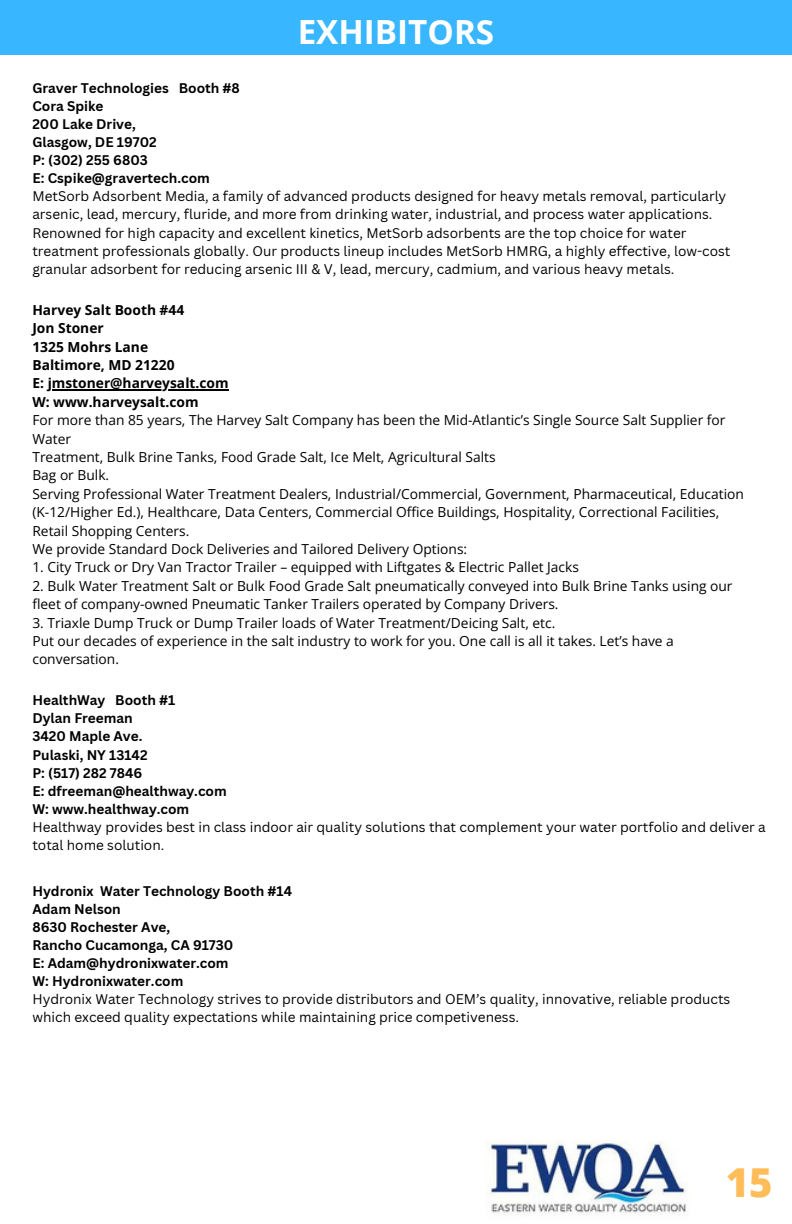
<style>
.page{position:relative;width:792px;height:1224px;background:#fff}
.page>*{position:absolute;margin:0;border:0;box-sizing:border-box;transform-origin:0 0}
.t1{font:800 40px "Open Sans";color:#ffbd59}
.t2{font:700 33.2px "Open Sans";color:#fff}
.t3{font:13.8px/18.4px "Open Sans";color:#000}
.t4{font:700 13.8px "Open Sans";color:#000}
.t5{font:13.6px/18.2px "Canva Sans";color:#000}
.t6{font:700 13.6px "Canva Sans";color:#000}
</style>
<div class="page">
<div style="left:0;top:0;width:792px;height:55px;background:#38b6ff"></div>
<img style="left:486px;top:1139px;width:202px;height:76px">
<hr style="left:48px;top:390px;width:181px;height:1px;background:#000">
<p class="t2" style="left:298px;top:9px;width:198px">EXHIBITORS</p>
<p class="t6" style="left:32px;top:78px;width:209px">Graver Technologies Booth #8</p>
<p class="t6" style="left:32px;top:96px;width:73px">Cora Spike</p>
<p class="t6" style="left:32px;top:114px;width:105px">200 Lake Drive,</p>
<p class="t6" style="left:32px;top:132px;width:126px">Glasgow, DE 19702</p>
<p class="t6" style="left:32px;top:151px;width:117px">P: (302) 255 6803</p>
<p class="t6" style="left:32px;top:169px;width:179px">E: Cspike@gravertech.com</p>
<p class="t5" style="left:32px;top:187px;width:700px">MetSorb Adsorbent Media, a family of advanced products designed for heavy metals removal, particularly arsenic, lead, mercury, fluride, and more from drinking water, industrial, and process water applications.<br>Renowned for high capacity and excellent kinetics, MetSorb adsorbents are the top choice for water treatment professionals globally. Our products lineup includes MetSorb HMRG, a highly effective, low-cost granular adsorbent for reducing arsenic III &amp; V, lead, mercury, cadmium, and various heavy metals.</p>
<p class="t4" style="left:32px;top:300px;width:153px">Harvey Salt Booth #44</p>
<p class="t4" style="left:32px;top:318px;width:73px">Jon Stoner</p>
<p class="t4" style="left:32px;top:337px;width:117px">1325 Mohrs Lane</p>
<p class="t4" style="left:32px;top:355px;width:144px">Baltimore, MD 21220</p>
<p class="t4" style="left:32px;top:374px;width:198px">E: jmstoner@harveysalt.com</p>
<p class="t4" style="left:32px;top:392px;width:168px">W: www.harveysalt.com</p>
<p class="t3" style="left:32px;top:411px;width:695px">For more than 85 years, The Harvey Salt Company has been the Mid-Atlantic’s Single Source Salt Supplier for</p>
<p class="t3" style="left:32px;top:429px;width:465px">Water<br>Treatment, Bulk Brine Tanks, Food Grade Salt, Ice Melt, Agricultural Salts</p>
<p class="t3" style="left:32px;top:466px;width:78px">Bag or Bulk.</p>
<p class="t3" style="left:32px;top:484px;width:713px">Serving Professional Water Treatment Dealers, Industrial/Commercial, Government, Pharmaceutical, Education (K-12/Higher Ed.), Healthcare, Data Centers, Commercial Office Buildings, Hospitality, Correctional Facilities,<br>Retail Shopping Centers.</p>
<p class="t3" style="left:32px;top:539px;width:436px">We provide Standard Dock Deliveries and Tailored Delivery Options:</p>
<p class="t3" style="left:32px;top:558px;width:548px">1. City Truck or Dry Van Tractor Trailer – equipped with Liftgates &amp; Electric Pallet Jacks</p>
<p class="t3" style="left:32px;top:576px;width:702px">2. Bulk Water Treatment Salt or Bulk Food Grade Salt pneumatically conveyed into Bulk Brine Tanks using our fleet of company-owned Pneumatic Tanker Trailers operated by Company Drivers.</p>
<p class="t3" style="left:32px;top:613px;width:524px">3. Triaxle Dump Truck or Dump Trailer loads of Water Treatment/Deicing Salt, etc.</p>
<p class="t3" style="left:32px;top:631px;width:643px">Put our decades of experience in the salt industry to work for you. One call is all it takes. Let’s have a conversation.</p>
<p class="t6" style="left:32px;top:691px;width:144px">HealthWay Booth #1</p>
<p class="t6" style="left:32px;top:709px;width:102px">Dylan Freeman</p>
<p class="t6" style="left:32px;top:727px;width:112px">3420 Maple Ave.</p>
<p class="t6" style="left:32px;top:745px;width:117px">Pulaski, NY 13142</p>
<p class="t6" style="left:32px;top:763px;width:111px">P: (517) 282 7846</p>
<p class="t6" style="left:32px;top:781px;width:196px">E: dfreeman@healthway.com</p>
<p class="t6" style="left:32px;top:799px;width:158px">W: www.healthway.com</p>
<p class="t5" style="left:32px;top:818px;width:735px">Healthway provides best in class indoor air quality solutions that complement your water portfolio and deliver a total home solution.</p>
<p class="t6" style="left:32px;top:881px;width:261px">Hydronix Water Technology Booth #14</p>
<p class="t6" style="left:32px;top:899px;width:90px">Adam Nelson</p>
<p class="t6" style="left:32px;top:917px;width:139px">8630 Rochester Ave,</p>
<p class="t6" style="left:32px;top:935px;width:202px">Rancho Cucamonga, CA 91730</p>
<p class="t6" style="left:32px;top:954px;width:198px">E: Adam@hydronixwater.com</p>
<p class="t6" style="left:32px;top:972px;width:153px">W: Hydronixwater.com</p>
<p class="t5" style="left:32px;top:990px;width:699px">Hydronix Water Technology strives to provide distributors and OEM’s quality, innovative, reliable products which exceed quality expectations while maintaining price competiveness.</p>
<p class="t1" style="left:726px;top:1154px;width:48px">15</p>
</div>
